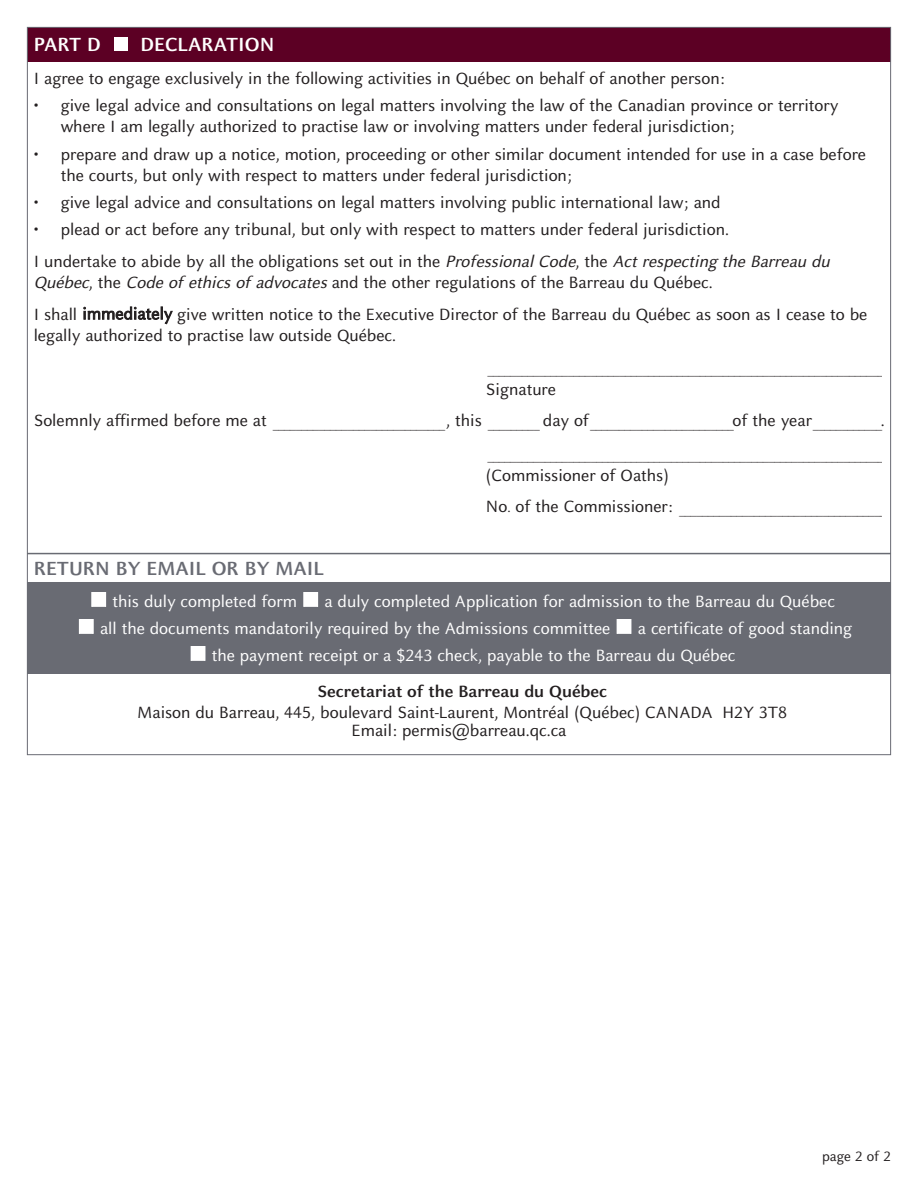
<style>
.page{position:relative;width:918px;height:1188px;background:#fff}
.page>*{position:absolute;margin:0;border:0;box-sizing:border-box;transform-origin:0 0}
.t1{font:700 21px "Barreau Sans";color:#696b73}
.t2{font:700 21px "Barreau Sans";color:#fff}
.t3{font:18px/31.7px "Barreau Sans";color:#231f20}
.t4{font:18px/27px "Barreau Sans";color:#fff}
.t5{font:700 18px "Barreau Sans";color:#231f20}
.t6{font:15px "Barreau Sans";color:#231f20}
.s1{font-style:italic}
.s2{font-size:15px}
</style>
<div class="page">
<div style="left:27px;top:27px;width:864px;height:34px;background:#5c0024"></div>
<div style="left:27px;top:583px;width:864px;height:91px;background:#696b73"></div>
<hr style="left:27px;top:553px;width:864px;height:1px;background:#696b73">
<hr style="left:27px;top:582px;width:864px;height:1px;background:#696b73">
<div style="left:114px;top:37px;width:13px;height:14px;background:#fff"></div>
<div style="left:304px;top:593px;width:13px;height:13px;background:#fff"></div>
<div style="left:303px;top:592px;width:15px;height:15px;border:1px solid #fff"></div>
<div style="left:92px;top:593px;width:13px;height:13px;background:#fff"></div>
<div style="left:91px;top:592px;width:15px;height:15px;border:1px solid #fff"></div>
<div style="left:617px;top:620px;width:14px;height:13px;background:#fff"></div>
<div style="left:617px;top:619px;width:14px;height:15px;border:1px solid #fff"></div>
<div style="left:80px;top:620px;width:13px;height:13px;background:#fff"></div>
<div style="left:79px;top:619px;width:15px;height:15px;border:1px solid #fff"></div>
<div style="left:192px;top:647px;width:13px;height:13px;background:#fff"></div>
<div style="left:191px;top:646px;width:14px;height:15px;border:1px solid #fff"></div>
<p class="t2" style="left:34px;top:36px;width:69px">PART D</p>
<p class="t2" style="left:141px;top:36px;width:135px">DECLARATION</p>
<p class="t3" style="left:34px;top:64px;width:693px">I agree to engage exclusively in the following activities in Québec on behalf of another person:</p>
<p class="t3" style="left:61px;top:97px;width:779px;line-height:21px;text-indent:-27px">• give legal advice and consultations on legal matters involving the law of the Canadian province or territory where I am legally authorized to practise law or involving matters under federal jurisdiction;</p>
<p class="t3" style="left:61px;top:146px;width:807px;line-height:21px;text-indent:-27px">• prepare and draw up a notice, motion, proceeding or other similar document intended for use in a case before the courts, but only with respect to matters under federal jurisdiction;</p>
<p class="t3" style="left:34px;top:189px;width:688px">• give legal advice and consultations on legal matters involving public international law; and</p>
<p class="t3" style="left:34px;top:216px;width:801px">• plead or act before any tribunal, but only with respect to matters under federal jurisdiction.<br>I undertake to abide by all the obligations set out in the <span class="s1">Professional Code</span>, the <span class="s1">Act respecting the Barreau du</span></p>
<p class="t3" style="left:34px;top:269px;width:835px"><span class="s1">Québec</span>, the <span class="s1">Code of ethics of advocates</span>and the other regulations of the Barreau du Québec.<br>I shall immediately give written notice to the Executive Director of the Barreau du Québec as soon as I cease to be</p>
<p class="t3" style="left:34px;top:321px;width:364px">legally authorized to practise law outside Québec.</p>
<p class="t3" style="left:486px;top:357px;width:407px;line-height:22.6px">______________________________________________________________________<br>Signature</p>
<p class="t3" style="left:486px;top:407px;width:406px;text-indent:-453px">Solemnly a ffirmed before me at ______________________________ , this _________ day of_________________________of the year____________. ______________________________________________________________________</p>
<p class="t3" style="left:486px;top:461px;width:403px">(Commissioner of Oaths)<br>No<span class="s2">.</span> of the Commissioner: ____________________________________</p>
<p class="t1" style="left:34px;top:561px;width:292px">RETURN BY EMAIL OR BY MAIL</p>
<p class="t4" style="left:112px;top:590px;width:186px">this duly completed form</p>
<p class="t4" style="left:100px;top:590px;width:736px;text-indent:224px">a duly completed Application for admission to the Barreau du Québec all the documents mandatorily required by the Admissions committee</p>
<p class="t4" style="left:212px;top:617px;width:642px;text-indent:426px">a certificate of good standing the payment receipt or a $243 check, payable to the Barreau du Québec</p>
<p class="t5" style="left:318px;top:685px;width:291px">Secretariat of the Barreau du Québec</p>
<p class="t3" style="left:138px;top:705px;width:651px;line-height:18px;text-align:center">Maison du Barreau, 445, boulevard Saint-Laurent, Montréal (Québec) CANADA H2Y 3T8<br>Email: permis@barreau.qc.ca</p>
<p class="t6" style="left:822px;top:1152px;width:70px">page 2 of 2</p>
</div>
